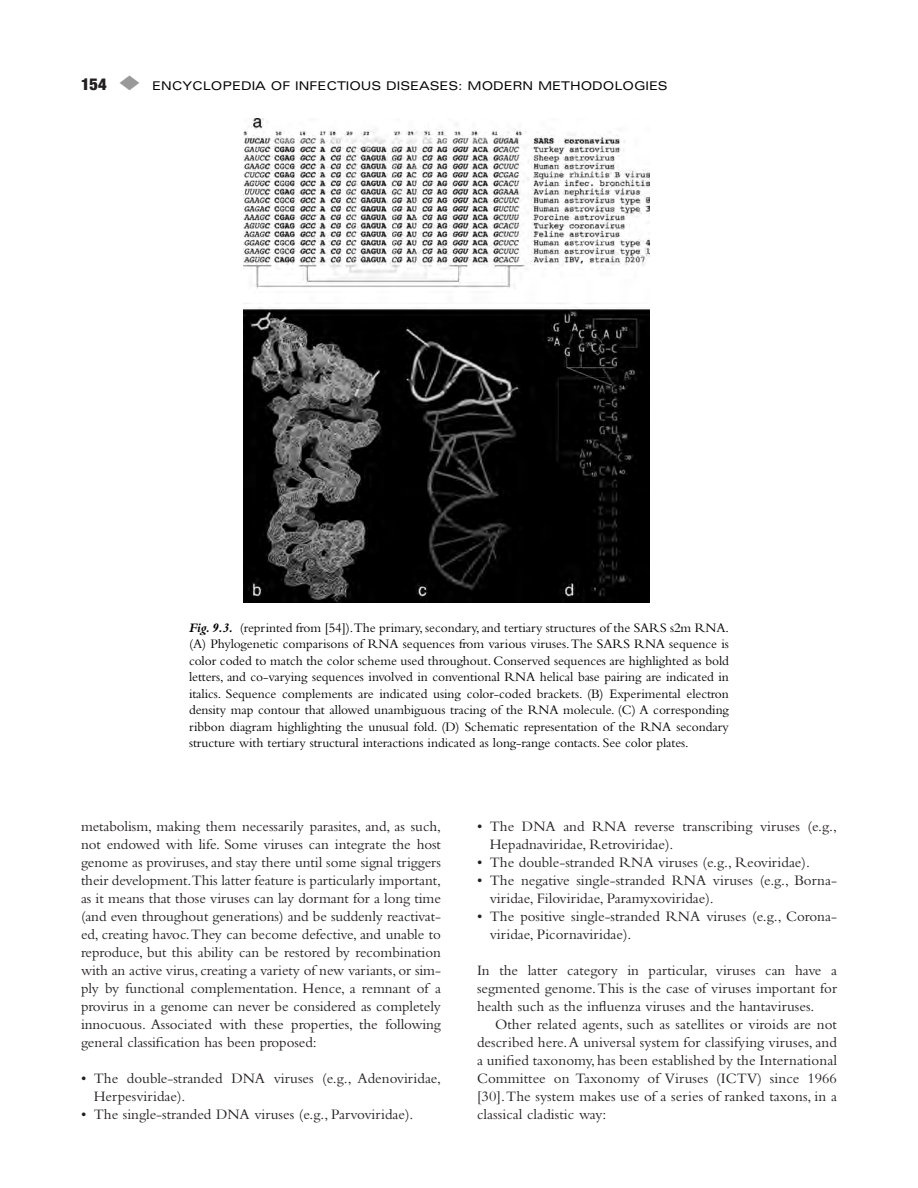
<style>
.page{position:relative;width:918px;height:1188px;background:#fff}
.page>*{position:absolute;margin:0;border:0;box-sizing:border-box;transform-origin:0 0}
.t1{font:15px/18px "Bembo";color:#231f20}
.t2{font:13.5px/16.5px "Bembo";letter-spacing:-.005em;color:#000;text-align:justify}
.t3{font:expanded 12px "Univers";color:#000}
.s1{font-family:"Helvetica Neue";font-weight:900;font-stretch:condensed;font-size:16.5px;color:#231f20}
.s2{color:#999}
.s3{font-weight:700;font-style:italic}
</style>
<div class="page">
<svg style="left:243px;top:118px;width:407px;height:485px"></svg>
<p class="t3" style="left:81px;top:81px;width:588px"><span class="s1">154</span> <span class="s2">◆</span> ENCYCLOPEDIA OF INFECTIOUS DISEASES: MODERN METHODOLOGIES</p>
<p class="t2" style="left:189px;top:620px;width:542px"><span class="s3">Fig. 9.3.</span> (reprinted from [54]).The primary, secondary, and tertiary structures of the SARS s2m RNA. (A) Phylogenetic comparisons of RNA sequences from various viruses.The SARS RNA sequence is color coded to match the color scheme used throughout. Conserved sequences are highlighted as bold letters, and co-varying sequences involved in conventional RNA helical base pairing are indicated in italics. Sequence complements are indicated using color-coded brackets. (B) Experimental electron density map contour that allowed unambiguous tracing of the RNA molecule. (C) A corresponding ribbon diagram highlighting the unusual fold. (D) Schematic representation of the RNA secondary structure with tertiary structural interactions indicated as long-range contacts. See color plates.</p>
<p class="t1" style="left:81px;top:819px;width:362px;text-align:justify">metabolism, making them necessarily parasites, and, as such, not endowed with life. Some viruses can integrate the host genome as proviruses, and stay there until some signal triggers their development.This latter feature is particularly important, as it means that those viruses can lay dormant for a long time (and even throughout generations) and be suddenly reactivat&shy;ed, creating havoc.They can become defective, and unable to reproduce, but this ability can be restored by recombination with an active virus, creating a variety of new variants, or sim&shy;ply by functional complementation. Hence, a remnant of a provirus in a genome can never be considered as completely innocuous. Associated with these properties, the following general classification has been proposed:</p>
<p class="t1" style="left:94px;top:1071px;width:349px;text-indent:-13px">• The double-stranded DNA viruses (e.g., Adenoviridae,<br>Herpesviridae).</p>
<p class="t1" style="left:81px;top:1107px;width:334px">• The single-stranded DNA viruses (e.g., Parvoviridae).</p>
<p class="t1" style="left:490px;top:819px;width:349px;text-indent:-13px">• The DNA and RNA reverse transcribing viruses (e.g.,<br>Hepadnaviridae, Retroviridae).</p>
<p class="t1" style="left:477px;top:855px;width:334px">• The double-stranded RNA viruses (e.g., Reoviridae).</p>
<p class="t1" style="left:490px;top:873px;width:349px;text-indent:-13px">• The negative single-stranded RNA viruses (e.g., Borna&shy;viridae, Filoviridae, Paramyxoviridae).</p>
<p class="t1" style="left:490px;top:909px;width:349px;text-indent:-13px">• The positive single-stranded RNA viruses (e.g., Corona&shy;viridae, Picornaviridae).</p>
<p class="t1" style="left:477px;top:963px;width:362px;text-align:justify">In the latter category in particular, viruses can have a segmented genome.This is the case of viruses important for health such as the influenza viruses and the hantaviruses.</p>
<p class="t1" style="left:477px;top:1017px;width:362px;text-align:justify;text-indent:18px">Other related agents, such as satellites or viroids are not described here.A universal system for classifying viruses, and a unified taxonomy, has been established by the International Committee on Taxonomy of Viruses (ICTV) since 1966 [30].The system makes use of a series of ranked taxons, in a classical cladistic way:</p>
</div>
